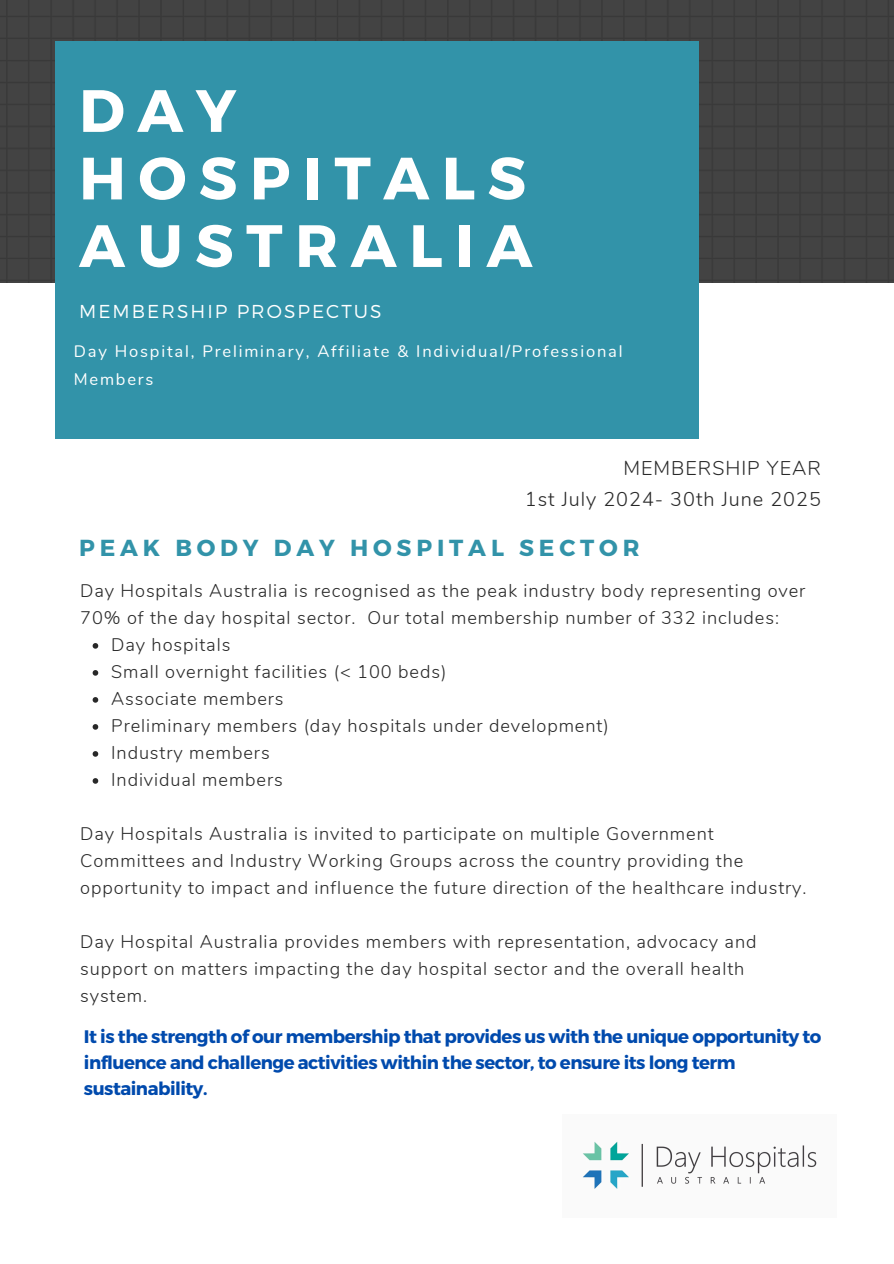
<style>
.page{position:relative;width:894px;height:1264px;background:#fff}
.page>*{position:absolute;margin:0;border:0;box-sizing:border-box;transform-origin:0 0}
.t1{font:700 59.55px/67.5px "Montserrat";letter-spacing:.21em;color:#fff}
.t2{font:700 23.1px "Montserrat";letter-spacing:.21em;color:#3293a9}
.t3{font:300 19.8px/30.3px "Nunito";letter-spacing:.05em;color:#282828;text-align:right}
.t4{font:300 18.75px "Montserrat";letter-spacing:.11em;color:#fff}
.t5{font:300 18.15px/27px "Nunito";letter-spacing:.05em;color:#282828}
.t6{font:700 18.15px/25.8px "Montserrat";letter-spacing:-.03em;color:#004aad}
.t7{font:16.5px/28.2px "Nunito";letter-spacing:.11em;color:#fff}
</style>
<div class="page">
<div style="left:0;top:0;width:893px;height:283px;background:#434343"></div>
<svg style="left:93px;top:643px;width:5px;height:5px"></svg>
<svg style="left:93px;top:670px;width:5px;height:5px"></svg>
<svg style="left:93px;top:697px;width:5px;height:5px"></svg>
<svg style="left:93px;top:724px;width:5px;height:5px"></svg>
<svg style="left:93px;top:751px;width:5px;height:5px"></svg>
<svg style="left:93px;top:778px;width:5px;height:5px"></svg>
<div style="left:56px;top:41px;width:642px;height:397px;background:#3293a9"></div>
<img style="left:582px;top:1141px;width:235px;height:48px">
<p class="t1" style="left:79px;top:74px;width:454px">DAY<br>HOSPITALS<br>AUSTRALIA</p>
<p class="t4" style="left:79px;top:299px;width:304px">MEMBERSHIP PROSPECTUS</p>
<h5 class="t7" style="left:74px;top:337px;width:550px">Day Hospital, Preliminary, Affiliate &amp; Individual/Professional<br>Members</h5>
<p class="t3" style="left:524px;top:454px;width:297px">MEMBERSHIP YEAR<br>1st July 2024- 30th June 2025</p>
<p class="t2" style="left:79px;top:533px;width:562px">PEAK BODY DAY HOSPITAL SECTOR</p>
<h1 class="t5" style="left:80px;top:577px;width:726px">Day Hospitals Australia is recognised as the peak industry body representing over<br>70% of the day hospital sector. Our total membership number of 332 includes:</h1>
<h3 class="t5" style="left:111px;top:631px;width:121px">Day hospitals</h3>
<p class="t5" style="left:111px;top:658px;width:336px">Small overnight facilities (&lt; 100 beds)</p>
<p class="t5" style="left:111px;top:685px;width:174px">Associate members</p>
<h5 class="t5" style="left:111px;top:712px;width:499px">Preliminary members (day hospitals under development)</h5>
<h2 class="t5" style="left:111px;top:739px;width:160px">Industry members</h2>
<h5 class="t5" style="left:111px;top:766px;width:173px">Individual members</h5>
<p class="t5" style="left:80px;top:820px;width:727px">Day Hospitals Australia is invited to participate on multiple Government<br>Committees and Industry Working Groups across the country providing the opportunity to impact and influence the future direction of the healthcare industry.</p>
<p class="t5" style="left:80px;top:928px;width:677px">Day Hospital Australia provides members with representation, advocacy and support on matters impacting the day hospital sector and the overall health system.</p>
<h5 class="t6" style="left:84px;top:1022px;width:738px">It is the strength of our membership that provides us with the unique opportunity to influence and challenge activities within the sector, to ensure its long term sustainability.</h5>
</div>
